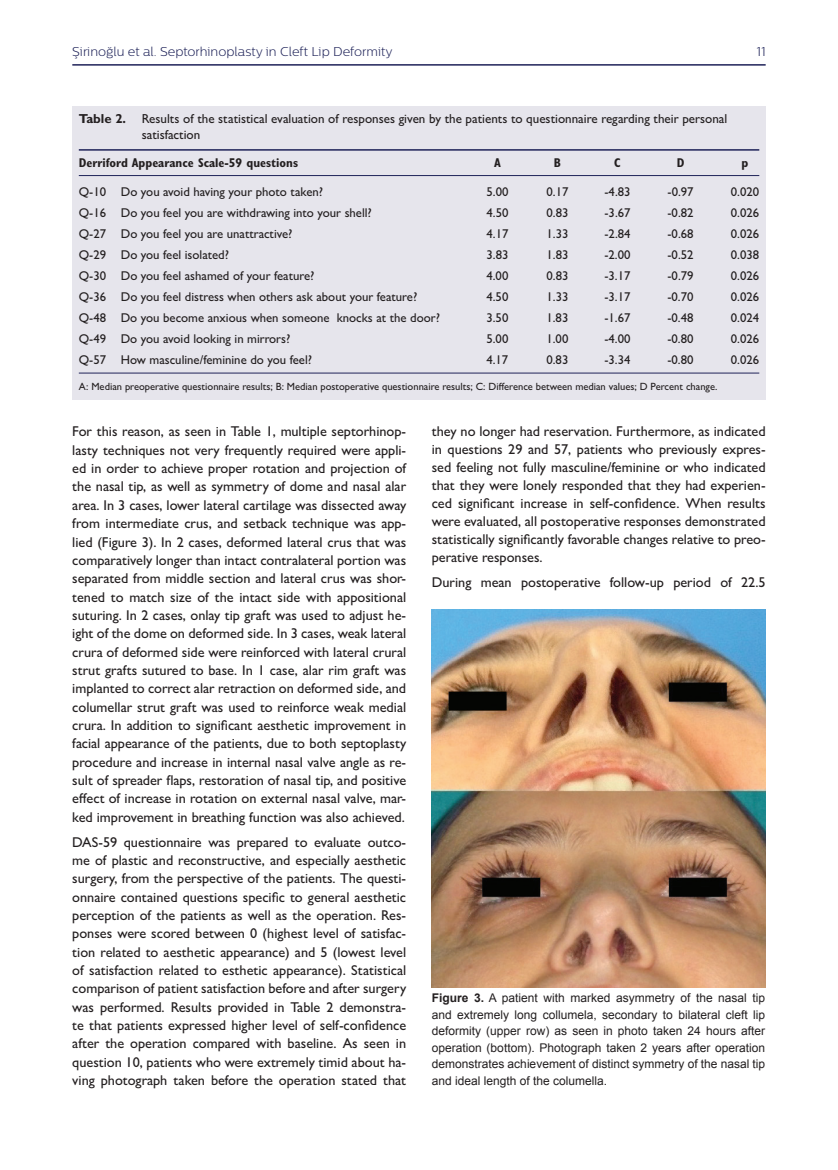
<style>
.page{position:relative;width:838px;height:1170px;background:#fff}
.page>*{position:absolute;margin:0;border:0;box-sizing:border-box;transform-origin:0 0}
.t1{font:500 14.25px/18.3px "Gill Sans MT Pro";color:#231f20;text-align:justify}
.t2{font:500 13.05px/15.6px "Gill Sans MT Pro";color:#231f20}
.t3{font:500 12.75px "Gill Sans MT Pro";color:#231f20}
.t4{font:300 12.75px "Centrale Sans";color:#1f2359}
.t5{font:700 condensed 12.75px "Gill Sans MT Pro";color:#231f20}
.t6{font:12px/16.5px "Arial";color:#231f20;text-align:justify}
.t7{font:500 10.5px "Gill Sans MT Pro";color:#231f20}
.s1{font-weight:700}
</style>
<div class="page">
<hr style="left:72px;top:64px;width:693px;height:2px;background:#1f2359">
<div style="left:72px;top:106px;width:693px;height:294px;background:#e6e5ec"></div>
<hr style="left:79px;top:149px;width:680px;height:2px;background:#1f2359">
<hr style="left:79px;top:175px;width:680px;height:1px;background:#1f2359">
<hr style="left:79px;top:372px;width:680px;height:1px;background:#1f2359">
<img style="left:432px;top:609px;width:333px;height:378px">
<p class="t4" style="left:72px;top:45px;width:322px">Şirinoğlu et al. Septorhinoplasty in Cleft Lip Deformity</p>
<p class="t4" style="left:756px;top:45px;width:11px">11</p>
<p class="t2" style="left:142px;top:111px;width:587px;text-indent:-63px"><span class="s1">Table 2.</span> Results of the statistical evaluation of responses given by the patients to questionnaire regarding their personal satisfaction</p>
<p class="t5" style="left:79px;top:155px;width:221px">Derriford Appearance Scale-59 questions</p>
<p class="t5" style="left:494px;top:155px;width:8px">A</p>
<p class="t5" style="left:554px;top:155px;width:9px">B</p>
<p class="t5" style="left:614px;top:155px;width:8px">C</p>
<p class="t5" style="left:676px;top:155px;width:9px">D</p>
<p class="t5" style="left:741px;top:155px;width:8px">p</p>
<p class="t3" style="left:79px;top:184px;width:246px">Q-10 Do you avoid having your photo taken?</p>
<p class="t3" style="left:486px;top:184px;width:23px">5.00</p>
<p class="t3" style="left:546px;top:184px;width:23px">0.17</p>
<p class="t3" style="left:604px;top:184px;width:28px">-4.83</p>
<p class="t3" style="left:667px;top:184px;width:28px">-0.97</p>
<p class="t3" style="left:731px;top:184px;width:30px">0.020</p>
<p class="t3" style="left:79px;top:205px;width:294px">Q-16 Do you feel you are withdrawing into your shell?</p>
<p class="t3" style="left:486px;top:205px;width:23px">4.50</p>
<p class="t3" style="left:546px;top:205px;width:23px">0.83</p>
<p class="t3" style="left:604px;top:205px;width:28px">-3.67</p>
<p class="t3" style="left:667px;top:205px;width:28px">-0.82</p>
<p class="t3" style="left:731px;top:205px;width:30px">0.026</p>
<p class="t3" style="left:79px;top:226px;width:215px">Q-27 Do you feel you are unattractive?</p>
<p class="t3" style="left:486px;top:226px;width:23px">4.17</p>
<p class="t3" style="left:546px;top:226px;width:23px">1.33</p>
<p class="t3" style="left:604px;top:226px;width:28px">-2.84</p>
<p class="t3" style="left:667px;top:226px;width:28px">-0.68</p>
<p class="t3" style="left:731px;top:226px;width:30px">0.026</p>
<p class="t3" style="left:79px;top:247px;width:152px">Q-29 Do you feel isolated?</p>
<p class="t3" style="left:486px;top:247px;width:23px">3.83</p>
<p class="t3" style="left:546px;top:247px;width:23px">1.83</p>
<p class="t3" style="left:604px;top:247px;width:28px">-2.00</p>
<p class="t3" style="left:667px;top:247px;width:28px">-0.52</p>
<p class="t3" style="left:731px;top:247px;width:30px">0.038</p>
<p class="t3" style="left:79px;top:268px;width:237px">Q-30 Do you feel ashamed of your feature?</p>
<p class="t3" style="left:486px;top:268px;width:23px">4.00</p>
<p class="t3" style="left:546px;top:268px;width:23px">0.83</p>
<p class="t3" style="left:604px;top:268px;width:28px">-3.17</p>
<p class="t3" style="left:667px;top:268px;width:28px">-0.79</p>
<p class="t3" style="left:731px;top:268px;width:30px">0.026</p>
<p class="t3" style="left:79px;top:289px;width:340px">Q-36 Do you feel distress when others ask about your feature?</p>
<p class="t3" style="left:486px;top:289px;width:23px">4.50</p>
<p class="t3" style="left:546px;top:289px;width:23px">1.33</p>
<p class="t3" style="left:604px;top:289px;width:28px">-3.17</p>
<p class="t3" style="left:667px;top:289px;width:28px">-0.70</p>
<p class="t3" style="left:731px;top:289px;width:30px">0.026</p>
<p class="t3" style="left:79px;top:310px;width:363px">Q-48 Do you become anxious when someone knocks at the door?</p>
<p class="t3" style="left:486px;top:310px;width:23px">3.50</p>
<p class="t3" style="left:546px;top:310px;width:23px">1.83</p>
<p class="t3" style="left:604px;top:310px;width:28px">-1.67</p>
<p class="t3" style="left:667px;top:310px;width:28px">-0.48</p>
<p class="t3" style="left:731px;top:310px;width:30px">0.024</p>
<p class="t3" style="left:79px;top:331px;width:213px">Q-49 Do you avoid looking in mirrors?</p>
<p class="t3" style="left:486px;top:331px;width:23px">5.00</p>
<p class="t3" style="left:546px;top:331px;width:23px">1.00</p>
<p class="t3" style="left:604px;top:331px;width:28px">-4.00</p>
<p class="t3" style="left:667px;top:331px;width:28px">-0.80</p>
<p class="t3" style="left:731px;top:331px;width:30px">0.026</p>
<p class="t3" style="left:79px;top:352px;width:235px">Q-57 How masculine/feminine do you feel?</p>
<p class="t3" style="left:486px;top:352px;width:23px">4.17</p>
<p class="t3" style="left:546px;top:352px;width:23px">0.83</p>
<p class="t3" style="left:604px;top:352px;width:28px">-3.34</p>
<p class="t3" style="left:667px;top:352px;width:28px">-0.80</p>
<p class="t3" style="left:731px;top:352px;width:30px">0.026</p>
<p class="t7" style="left:79px;top:380px;width:640px">A: Median preoperative questionnaire results; B: Median postoperative questionnaire results; C: Difference between median values; D Percent change.</p>
<p class="t1" style="left:72px;top:422px;width:335px">For this reason, as seen in Table 1, multiple septorhinop&shy;lasty techniques not very frequently required were appli&shy;ed in order to achieve proper rotation and projection of the nasal tip, as well as symmetry of dome and nasal alar area. In 3 cases, lower lateral cartilage was dissected away from intermediate crus, and setback technique was app&shy;lied (Figure 3). In 2 cases, deformed lateral crus that was comparatively longer than intact contralateral portion was separated from middle section and lateral crus was shor&shy;tened to match size of the intact side with appositional suturing. In 2 cases, onlay tip graft was used to adjust he&shy;ight of the dome on deformed side. In 3 cases, weak lateral crura of deformed side were reinforced with lateral crural strut grafts sutured to base. In 1 case, alar rim graft was implanted to correct alar retraction on deformed side, and columellar strut graft was used to reinforce weak medial crura. In addition to significant aesthetic improvement in facial appearance of the patients, due to both septoplasty procedure and increase in internal nasal valve angle as re&shy;sult of spreader flaps, restoration of nasal tip, and positive effect of increase in rotation on external nasal valve, mar&shy;ked improvement in breathing function was also achieved.</p>
<p class="t1" style="left:72px;top:832px;width:335px">DAS-59 questionnaire was prepared to evaluate outco&shy;me of plastic and reconstructive, and especially aesthetic surgery, from the perspective of the patients. The questi&shy;onnaire contained questions specific to general aesthetic perception of the patients as well as the operation. Res&shy;ponses were scored between 0 (highest level of satisfac&shy;tion related to aesthetic appearance) and 5 (lowest level of satisfaction related to esthetic appearance). Statistical comparison of patient satisfaction before and after surgery was performed. Results provided in Table 2 demonstra&shy;te that patients expressed higher level of self-confidence after the operation compared with baseline. As seen in question 10, patients who were extremely timid about ha&shy;ving photograph taken before the operation stated that</p>
<p class="t1" style="left:432px;top:422px;width:335px">they no longer had reservation. Furthermore, as indicated in questions 29 and 57, patients who previously expres&shy;sed feeling not fully masculine/feminine or who indicated that they were lonely responded that they had experien&shy;ced significant increase in self-confidence. When results were evaluated, all postoperative responses demonstrated statistically significantly favorable changes relative to preo&shy;perative responses.</p>
<p class="t1" style="left:432px;top:572px;width:335px">During mean postoperative follow-up period of 22.5</p>
<p class="t6" style="left:432px;top:989px;width:335px"><span class="s1">Figure 3.</span> A patient with marked asymmetry of the nasal tip and extremely long collumela, secondary to bilateral cleft lip deformity (upper row) as seen in photo taken 24 hours after operation (bottom). Photograph taken 2 years after operation demonstrates achievement of distinct symmetry of the nasal tip and ideal length of the columella.</p>
</div>
